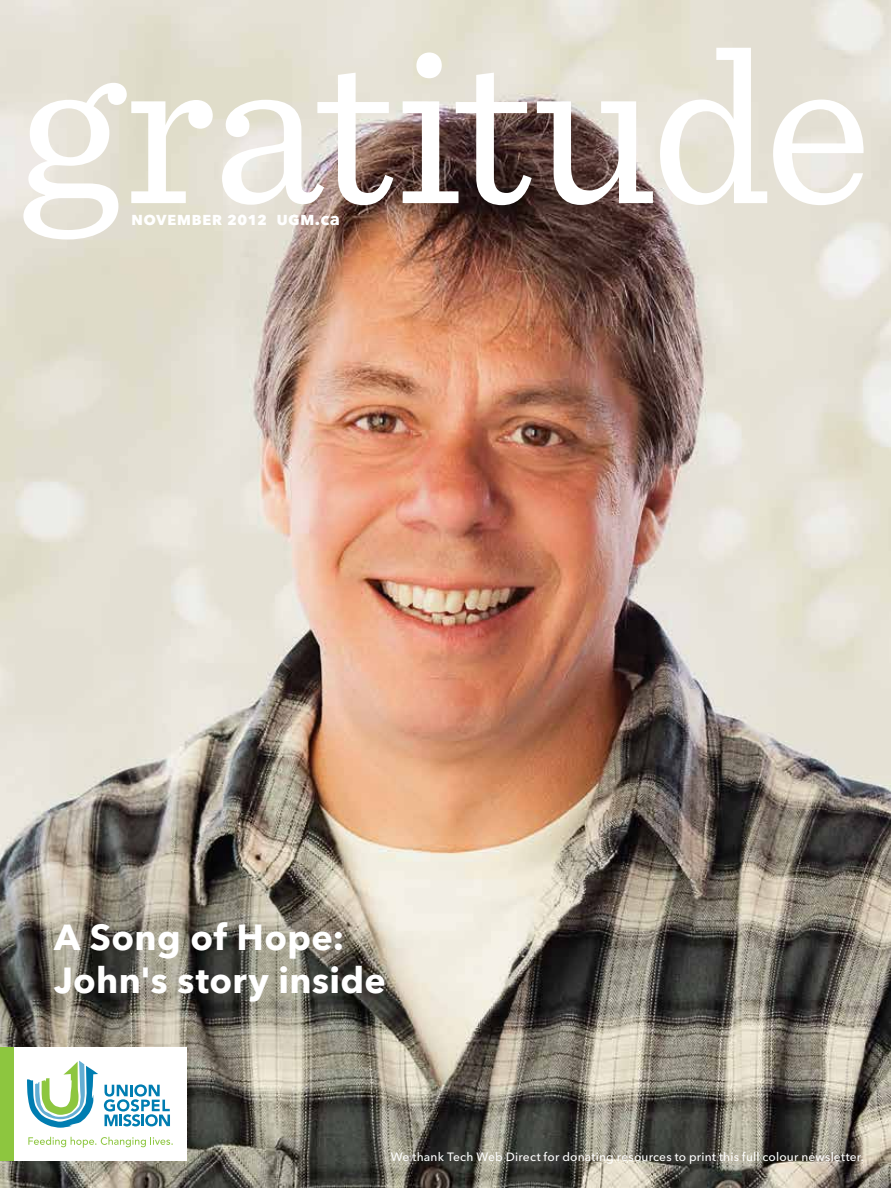
<style>
.page{position:relative;width:891px;height:1188px;background:#fff}
.page>*{position:absolute;margin:0;border:0;box-sizing:border-box;transform-origin:0 0}
.t1{font:226.2px "Sentinel";letter-spacing:-.02em;color:#fff}
.t2{font:700 36px/43.2px "Avenir Next LT Pro";letter-spacing:.01em;color:#fff}
.t3{font:700 18px "Avenir Next LT Pro";letter-spacing:.01em;color:#fff}
.t4{font:500 12px "Avenir Next LT Pro";letter-spacing:.015em;color:#fff}
</style>
<div class="page">
<img style="left:0;top:0;width:891px;height:1188px">
<div style="left:0;top:1047px;width:186px;height:114px;background:#fff"></div>
<div style="left:0;top:1047px;width:14px;height:114px;background:#8dc63f"></div>
<svg style="left:27px;top:1061px;width:71px;height:67px"></svg>
<svg style="left:28px;top:1137px;width:145px;height:11px"></svg>
<svg style="left:104px;top:1084px;width:66px;height:42px"></svg>
<h1 class="t1" style="left:18px;top:-42px;width:855px">gratitude</h1>
<h3 class="t3" style="left:131px;top:208px;width:210px">november 2012 ugm.ca</h3>
<h2 class="t2" style="left:54px;top:915px;width:334px">A Song of Hope:<br>John's story inside</h2>
<p class="t4" style="left:391px;top:1150px;width:475px">We thank Tech Web Direct for donating resources to print this full colour newsletter.</p>
</div>
